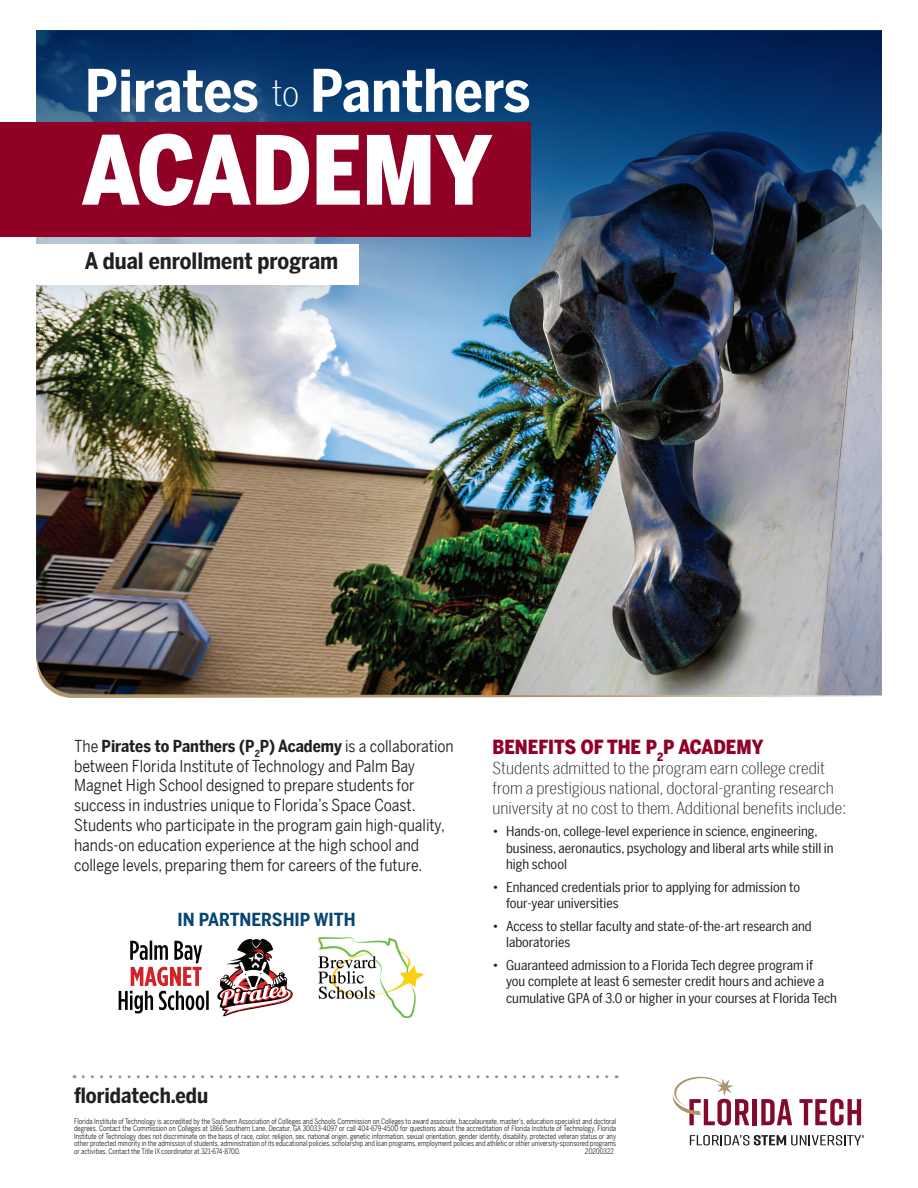
<style>
.page{position:relative;width:918px;height:1188px;background:#fff}
.page>*{position:absolute;margin:0;border:0;box-sizing:border-box;transform-origin:0 0}
.t1{font:900 94.2px "Benton Sans Condensed";color:#fff}
.t2{font:700 58.05px "Benton Sans Condensed";color:#fff}
.t3{font:700 22.5px "Benton Sans Condensed";color:#231f20}
.t4{font:700 21px "Benton Sans Condensed";color:#231f20}
.t5{font:900 19.5px "Benton Sans Condensed";color:#900126}
.t6{font:700 18px "Benton Sans Condensed";color:#064671}
.t7{font:16.5px/19.8px "Benton Sans Condensed";color:#231f20}
.t8{font:300 16.5px/19.8px "Benton Sans Condensed";color:#231f20}
.t9{font:13.5px/16.2px "Benton Sans Condensed";color:#231f20}
.t10{font:7.5px/7.5px "Benton Sans Condensed";color:#231f20;text-align:justify;scale:.93 1}
.s1{font-weight:300;font-size:35.7px}
.s2{font-weight:700}
</style>
<div class="page">
<img style="left:36px;top:540px;width:846px;height:120px">
<img style="left:319px;top:937px;width:105px;height:81px">
<svg style="left:217px;top:938px;width:76px;height:79px"></svg>
<svg style="left:119px;top:941px;width:90px;height:73px"></svg>
<img style="left:36px;top:660px;width:846px;height:38px">
<hr style="left:753px;top:1099px;width:4px;height:26px;background:#830a2b">
<svg style="left:761px;top:1099px;width:31px;height:26px"></svg>
<svg style="left:799px;top:1099px;width:62px;height:27px"></svg>
<svg style="left:673px;top:1077px;width:76px;height:49px"></svg>
<svg style="left:690px;top:1135px;width:174px;height:10px"></svg>
<img style="left:36px;top:31px;width:846px;height:509px">
<svg style="left:83px;top:1075px;width:534px;height:3px"></svg>
<div style="left:0;top:123px;width:531px;height:114px;background:#900126"></div>
<div style="left:0;top:244px;width:359px;height:41px;background:#fff"></div>
<h2 class="t2" style="left:85px;top:48px;width:447px">Pirates <span class="s1">to</span> Panthers</h2>
<h1 class="t1" style="left:82px;top:100px;width:412px">ACADEMY</h1>
<h3 class="t3" style="left:85px;top:245px;width:255px">A dual enrollment program</h3>
<p class="t7" style="left:74px;top:735px;width:381px">The <span class="s2">Pirates to Panthers (P</span><sub>2</sub><span class="s2">P) Academy</span> is a collaboration between Florida Institute of Technology and Palm Bay Magnet High School designed to prepare students for success in industries unique to Florida’s Space Coast.<br>Students who participate in the program gain high-quality, hands-on education experience at the high school and college levels, preparing them for careers of the future.</p>
<h3 class="t6" style="left:177px;top:906px;width:180px">IN PARTNERSHIP WITH</h3>
<h3 class="t4" style="left:74px;top:1080px;width:136px">floridatech.edu</h3>
<h3 class="t5" style="left:493px;top:733px;width:272px">BENEFITS OF THE P<sub>2</sub>P ACADEMY</h3>
<h3 class="t8" style="left:493px;top:757px;width:355px">Students admitted to the program earn college credit from a prestigious national, doctoral-granting research university at no cost to them. Additional benefits include:</h3>
<h3 class="t9" style="left:506px;top:823px;width:329px;text-indent:-14px">• Hands-on, college-level experience in science, engineering, business, aeronautics, psychology and liberal arts while still in high school</h3>
<h3 class="t9" style="left:506px;top:878px;width:296px;text-indent:-14px">• Enhanced credentials prior to applying for admission to four-year universities</h3>
<h3 class="t9" style="left:506px;top:917px;width:307px;text-indent:-14px">• Access to stellar faculty and state-of-the-art research and laboratories</h3>
<h3 class="t9" style="left:506px;top:956px;width:332px;text-indent:-14px">• Guaranteed admission to a Florida Tech degree program if<br>you complete at least 6 semester credit hours and achieve a cumulative GPA of 3.0 or higher in your courses at Florida Tech</h3>
<p class="t10" style="left:74px;top:1117px;width:584px">Florida Institute of Technology is accredited by the Southern Association of Colleges and Schools Commission on Colleges to award associate, baccalaureate, master’s, education specialist and doctoral degrees. Contact the Commission on Colleges at 1866 Southern Lane, Decatur, GA 30033-4097 or call 404-679-4500 for questions about the accreditation of Florida Institute of Technology. Florida Institute of Technology does not discriminate on the basis of race, color, religion, sex, national origin, genetic information, sexual orientation, gender identity, disability, protected veteran status or any other protected minority in the admission of students, administration of its educational policies, scholarship and loan programs, employment policies and athletic or other university-sponsored programs or activities. Contact the Title IX coordinator at 321-674-8700.</p>
<p class="t10" style="left:585px;top:1147px;width:32px">20200322</p>
</div>
